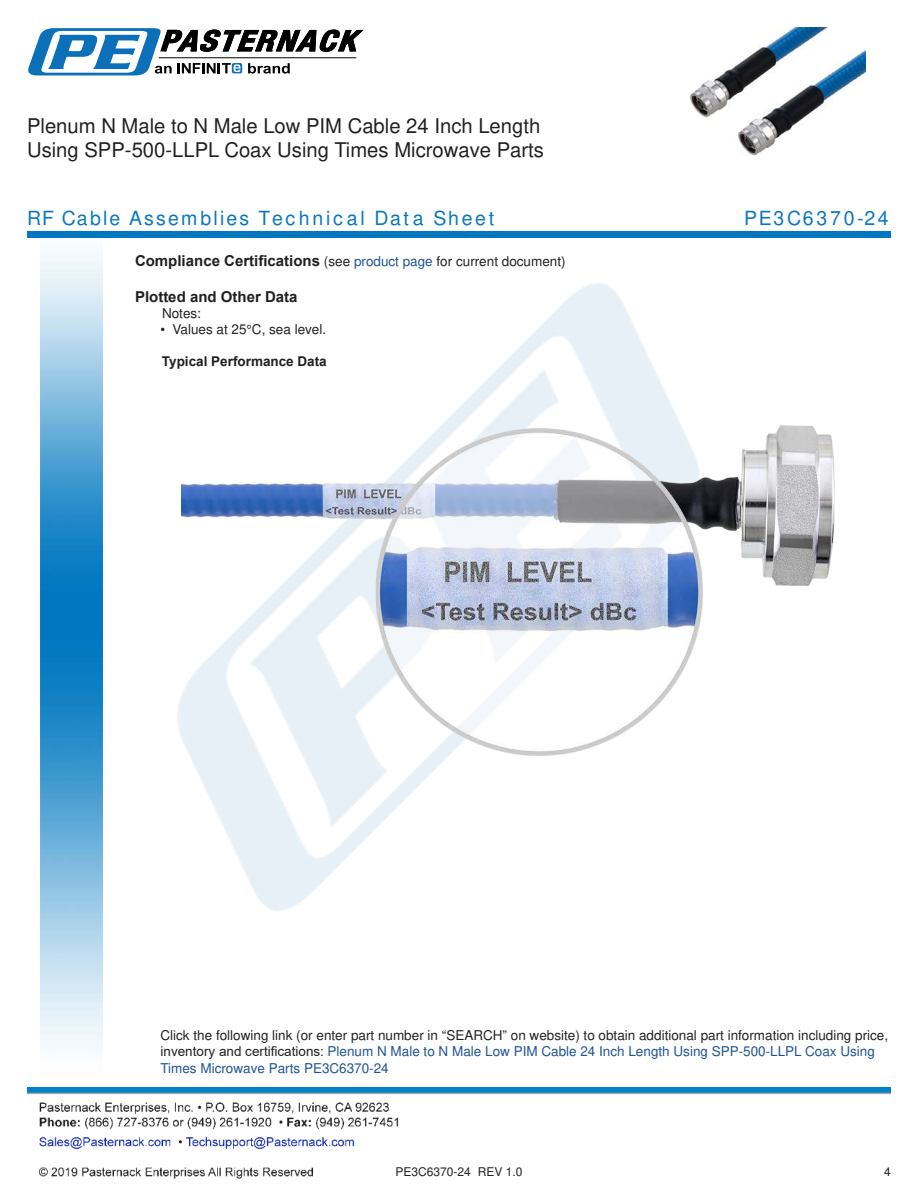
<style>
.page{position:relative;width:918px;height:1188px;background:#fff}
.page>*{position:absolute;margin:0;border:0;box-sizing:border-box;transform-origin:0 0}
.t1{font:20.25px/24.3px "Arial";color:#221f1f}
.t2{font:900 19.5px "Arial";letter-spacing:.12em;color:#0a77bd}
.t3{font:900 19.5px "Arial";letter-spacing:.14em;color:#0a77bd}
.t4{font:700 15px "Arial";color:#221f1f}
.t5{font:13.5px/16.2px "Arial";color:#221f1f}
.t6{font:700 13.5px "Arial";color:#221f1f}
.t7{font:12px "Arial";color:#221f1f}
.s1{font-weight:400;font-size:13.5px}
.s2{font-weight:400;font-size:13.5px;color:#1f5392}
.s3{color:#1f5392}
</style>
<div class="page">
<img style="left:39px;top:1102px;width:360px;height:77px">
<img style="left:102px;top:254px;width:554px;height:716px">
<img style="left:27px;top:1088px;width:864px;height:7px">
<img style="left:40px;top:237px;width:62px;height:811px">
<div style="left:27px;top:231px;width:864px;height:6px;background:#0177c0"></div>
<svg style="left:28px;top:28px;width:336px;height:47px"></svg>
<img style="left:182px;top:374px;width:653px;height:451px">
<img style="left:689px;top:27px;width:177px;height:129px">
<h1 class="t1" style="left:27px;top:115px;width:518px">Plenum N Male to N Male Low PIM Cable 24 Inch Length<br>Using SPP-500-LLPL Coax Using Times Microwave Parts</h1>
<h2 class="t2" style="left:27px;top:207px;width:469px">RF Cable Assemblies Technical Data Sheet</h2>
<p class="t4" style="left:135px;top:250px;width:432px">Compliance Certi昀椀cations <span class="s1">(see</span> <span class="s2">product page</span> <span class="s1">for current document)</span></p>
<p class="t4" style="left:135px;top:286px;width:164px">Plotted and Other Data</p>
<p class="t5" style="left:162px;top:306px;width:41px">Notes:</p>
<p class="t5" style="left:161px;top:323px;width:167px">• Values at 25°C, sea level.</p>
<p class="t6" style="left:162px;top:351px;width:166px">Typical Performance Data</p>
<h2 class="t3" style="left:744px;top:207px;width:146px">PE3C6370-24</h2>
<p class="t5" style="left:160px;top:1029px;width:729px">Click the following link (or enter part number in “SEARCH” on website) to obtain additional part information including price, inventory and certi昀椀cations: <span class="s3">Plenum N Male to N Male Low PIM Cable 24 Inch Length Using SPP-500-LLPL Coax Using<br>Times Microwave Parts PE3C6370-24</span></p>
<p class="t7" style="left:396px;top:1167px;width:128px">PE3C6370-24 REV 1.0</p>
<p class="t7" style="left:884px;top:1167px;width:8px">4</p>
</div>
